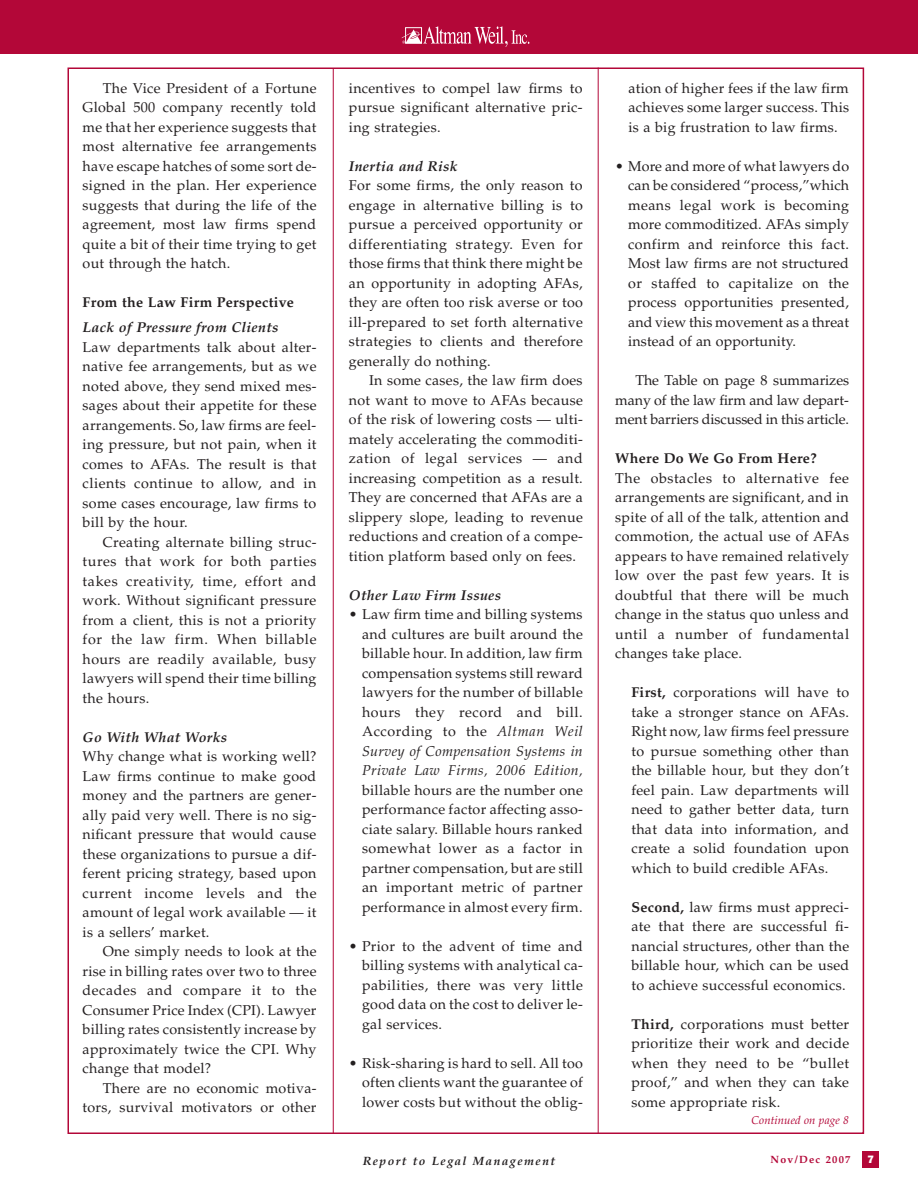
<style>
.page{position:relative;width:918px;height:1188px;background:#fff}
.page>*{position:absolute;margin:0;border:0;box-sizing:border-box;transform-origin:0 0}
.t1{font:14.25px/19.5px "Palatino";letter-spacing:.02em;color:#231f20;text-align:justify}
.t2{font:italic 700 14.25px "Palatino";letter-spacing:.02em;color:#231f20}
.t3{font:700 14.25px "Palatino";letter-spacing:.02em;color:#231f20}
.t4{font:italic 700 12px "Palatino";letter-spacing:.12em;color:#231f20}
.t5{font:italic 11.4px "Palatino";letter-spacing:.005em;color:#b30738}
.t6{font:800 10.8px "Franklin Gothic";color:#fff}
.t7{font:700 10.5px "Palatino";letter-spacing:.12em;color:#b30738}
.s1{font-style:italic}
.s2{font-weight:700}
</style>
<div class="page">
<hr style="left:333px;top:68px;width:1px;height:1066px;background:#b30738">
<hr style="left:598px;top:68px;width:1px;height:1066px;background:#b30738">
<div style="left:0;top:0;width:918px;height:54px;background:#b30738"></div>
<div style="left:862px;top:1151px;width:17px;height:16px;background:#b30738"></div>
<svg style="left:402px;top:26px;width:127px;height:21px"></svg>
<p class="t1" style="left:83px;top:80px;width:235px;text-indent:20px">The Vice President of a Fortune Global 500 company recently told me that her experience suggests that most alternative fee arrangements have escape hatches of some sort de&shy;signed in the plan. Her experience suggests that during the life of the agreement, most law firms spend quite a bit of their time trying to get out through the hatch.</p>
<p class="t3" style="left:83px;top:297px;width:213px">From the Law Firm Perspective</p>
<p class="t2" style="left:83px;top:322px;width:197px">Lack of Pressure from Clients</p>
<p class="t1" style="left:83px;top:339px;width:235px">Law departments talk about alter&shy;native fee arrangements, but as we noted above, they send mixed mes&shy;sages about their appetite for these arrangements. So, law firms are feel&shy;ing pressure, but not pain, when it comes to AFAs. The result is that clients continue to allow, and in some cases encourage, law firms to bill by the hour.</p>
<p class="t1" style="left:83px;top:534px;width:235px;text-indent:20px">Creating alternate billing struc&shy;tures that work for both parties takes creativity, time, effort and work. Without significant pressure from a client, this is not a priority for the law firm. When billable hours are readily available, busy lawyers will spend their time billing the hours.</p>
<p class="t2" style="left:83px;top:732px;width:146px">Go With What Works</p>
<p class="t1" style="left:83px;top:748px;width:235px">Why change what is working well?<br>Law firms continue to make good money and the partners are gener&shy;ally paid very well. There is no sig&shy;nificant pressure that would cause these organizations to pursue a dif&shy;ferent pricing strategy, based upon current income levels and the amount of legal work available — it is a sellers’ market.</p>
<p class="t1" style="left:83px;top:943px;width:235px;text-indent:20px">One simply needs to look at the rise in billing rates over two to three decades and compare it to the Consumer Price Index (CPI). Lawyer billing rates consistently increase by approximately twice the CPI. Why change that model?</p>
<p class="t1" style="left:83px;top:1080px;width:235px;text-align:right">There are no economic motiva&shy;tors, survival motivators or other</p>
<p class="t1" style="left:349px;top:80px;width:235px">incentives to compel law firms to pursue significant alternative pric&shy;ing strategies.</p>
<p class="t2" style="left:349px;top:161px;width:110px">Inertia and Risk</p>
<p class="t1" style="left:349px;top:178px;width:235px">For some firms, the only reason to engage in alternative billing is to pursue a perceived opportunity or differentiating strategy. Even for those firms that think there might be an opportunity in adopting AFAs, they are often too risk averse or too ill-prepared to set forth alternative strategies to clients and therefore generally do nothing.</p>
<p class="t1" style="left:349px;top:373px;width:235px;text-indent:20px">In some cases, the law firm does not want to move to AFAs because of the risk of lowering costs — ulti&shy;mately accelerating the commoditi&shy;zation of legal services — and increasing competition as a result.<br>They are concerned that AFAs are a slippery slope, leading to revenue reductions and creation of a compe&shy;tition platform based only on fees.</p>
<p class="t2" style="left:349px;top:590px;width:154px">Other Law Firm Issues</p>
<p class="t1" style="left:362px;top:607px;width:222px;text-indent:-13px">• Law firm time and billing systems and cultures are built around the billable hour. In addition, law firm compensation systems still reward lawyers for the number of billable hours they record and bill.<br>According to the <span class="s1">Altman Weil Survey of Compensation Systems in Private Law Firms, 2006 Edition,</span></p>
<p class="t1" style="left:362px;top:782px;width:222px">billable hours are the number one performance factor affecting asso&shy;ciate salary. Billable hours ranked somewhat lower as a factor in partner compensation, but are still an important metric of partner performance in almost every firm.</p>
<p class="t1" style="left:362px;top:938px;width:222px;text-indent:-13px">• Prior to the advent of time and billing systems with analytical ca&shy;pabilities, there was very little good data on the cost to deliver le&shy;gal services.</p>
<p class="t1" style="left:362px;top:1055px;width:222px;text-indent:-13px">• Risk-sharing is hard to sell. All too often clients want the guarantee of lower costs but without the oblig-</p>
<p class="t1" style="left:628px;top:80px;width:222px">ation of higher fees if the law firm achieves some larger success. This is a big frustration to law firms.</p>
<p class="t1" style="left:628px;top:158px;width:222px;text-indent:-13px">• More and more of what lawyers do can be considered “process,”which means legal work is becoming more commoditized. AFAs simply confirm and reinforce this fact.<br>Most law firms are not structured or staffed to capitalize on the process opportunities presented, and view this movement as a threat instead of an opportunity.</p>
<p class="t1" style="left:615px;top:372px;width:235px;text-indent:20px">The Table on page 8 summarizes many of the law firm and law depart&shy;ment barriers discussed in this article.</p>
<p class="t3" style="left:615px;top:453px;width:203px">Where Do We Go From Here?</p>
<p class="t1" style="left:615px;top:470px;width:235px">The obstacles to alternative fee arrangements are significant, and in spite of all of the talk, attention and commotion, the actual use of AFAs appears to have remained relatively low over the past few years. It is doubtful that there will be much change in the status quo unless and until a number of fundamental changes take place.</p>
<p class="t1" style="left:631px;top:684px;width:219px"><span class="s2">First,</span> corporations will have to take a stronger stance on AFAs.<br>Right now, law firms feel pressure to pursue something other than the billable hour, but they don’t feel pain. Law departments will need to gather better data, turn that data into information, and create a solid foundation upon which to build credible AFAs.</p>
<p class="t1" style="left:631px;top:899px;width:219px"><span class="s2">Second,</span> law firms must appreci&shy;ate that there are successful fi&shy;nancial structures, other than the billable hour, which can be used to achieve successful economics.</p>
<p class="t1" style="left:631px;top:1016px;width:219px"><span class="s2">Third,</span> corporations must better prioritize their work and decide when they need to be “bullet proof,” and when they can take some appropriate risk.</p>
<p class="t5" style="left:752px;top:1115px;width:99px">Continued on page 8</p>
<p class="t4" style="left:363px;top:1156px;width:194px">Report to Legal Management</p>
<p class="t7" style="left:771px;top:1155px;width:81px">Nov/Dec 2007</p>
<p class="t6" style="left:867px;top:1156px;width:8px">7</p>
</div>
